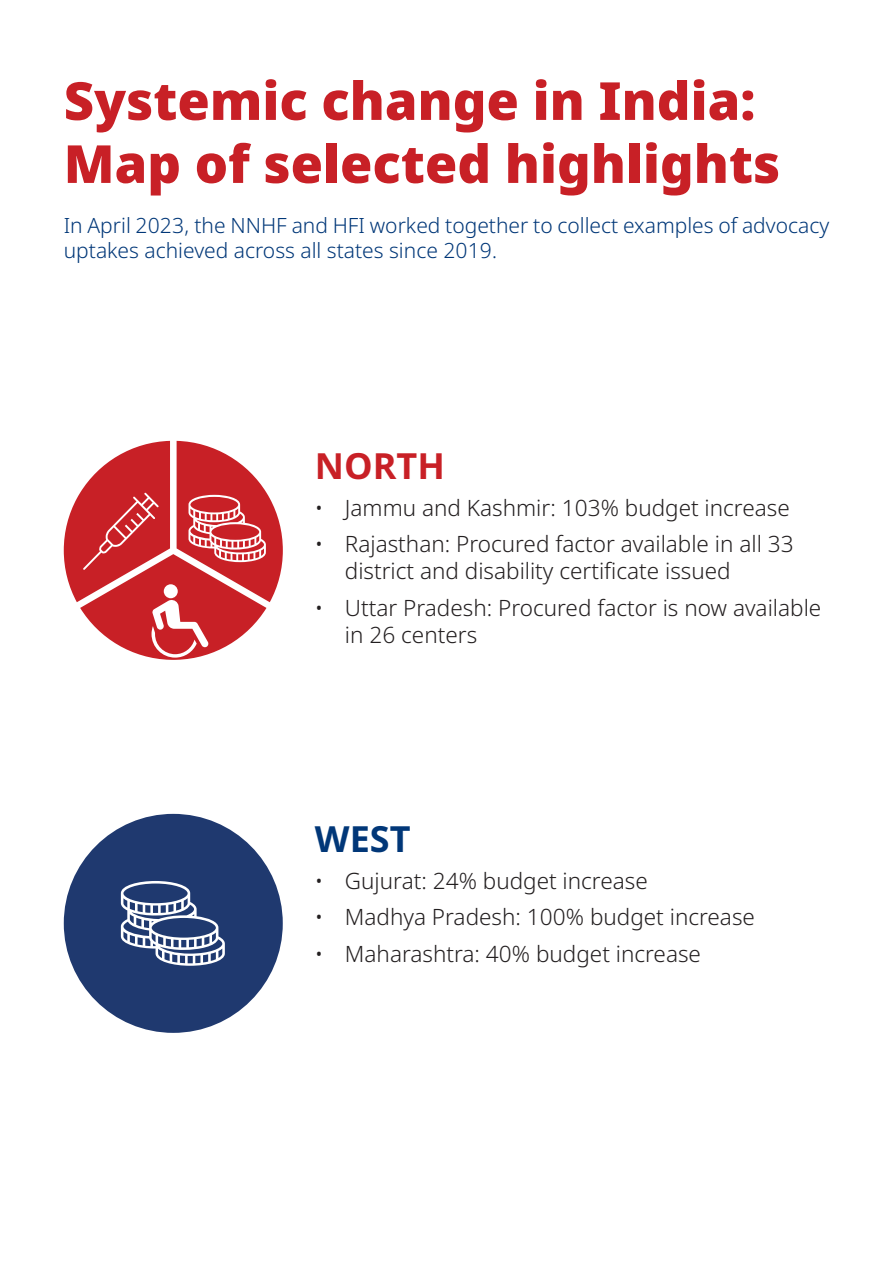
<style>
.page{position:relative;width:893px;height:1263px;background:#fff}
.page>*{position:absolute;margin:0;border:0;box-sizing:border-box;transform-origin:0 0}
.t1{font:900 52.5px/63px "Apis";color:#c82026}
.t2{font:700 36px "Apis";color:#c82026}
.t3{font:700 36px "Apis";color:#013778}
.t4{font:300 22.5px/27px "Apis";color:#231f20}
.t5{font:300 21px/25.2px "Apis";color:#013778}
</style>
<div class="page">
<svg style="left:64px;top:441px;width:219px;height:219px"></svg>
<div style="left:64px;top:814px;width:219px;height:219px;background:#1f396f;border-radius:50%"></div>
<svg style="left:121px;top:881px;width:104px;height:85px"></svg>
<h1 class="t1" style="left:64px;top:69px;width:718px">Systemic change in India:<br>Map of selected highlights</h1>
<p class="t5" style="left:64px;top:213px;width:767px">In April 2023, the NNHF and HFI worked together to collect examples of advocacy uptakes achieved across all states since 2019.</p>
<h2 class="t2" style="left:315px;top:441px;width:132px">NORTH</h2>
<p class="t4" style="left:315px;top:495px;width:476px">• Jammu and Kashmir: 103% budget increase</p>
<p class="t4" style="left:345px;top:531px;width:450px;text-indent:-30px">• Rajasthan: Procured factor available in all 33 district and disability certificate issued</p>
<p class="t4" style="left:345px;top:595px;width:478px;text-indent:-30px">• Uttar Pradesh: Procured factor is now available in 26 centers</p>
<h2 class="t3" style="left:315px;top:814px;width:97px">WEST</h2>
<p class="t4" style="left:315px;top:868px;width:334px">• Gujurat: 24% budget increase</p>
<p class="t4" style="left:315px;top:904px;width:441px">• Madhya Pradesh: 100% budget increase</p>
<p class="t4" style="left:315px;top:940px;width:388px">• Maharashtra: 40% budget increase</p>
</div>
